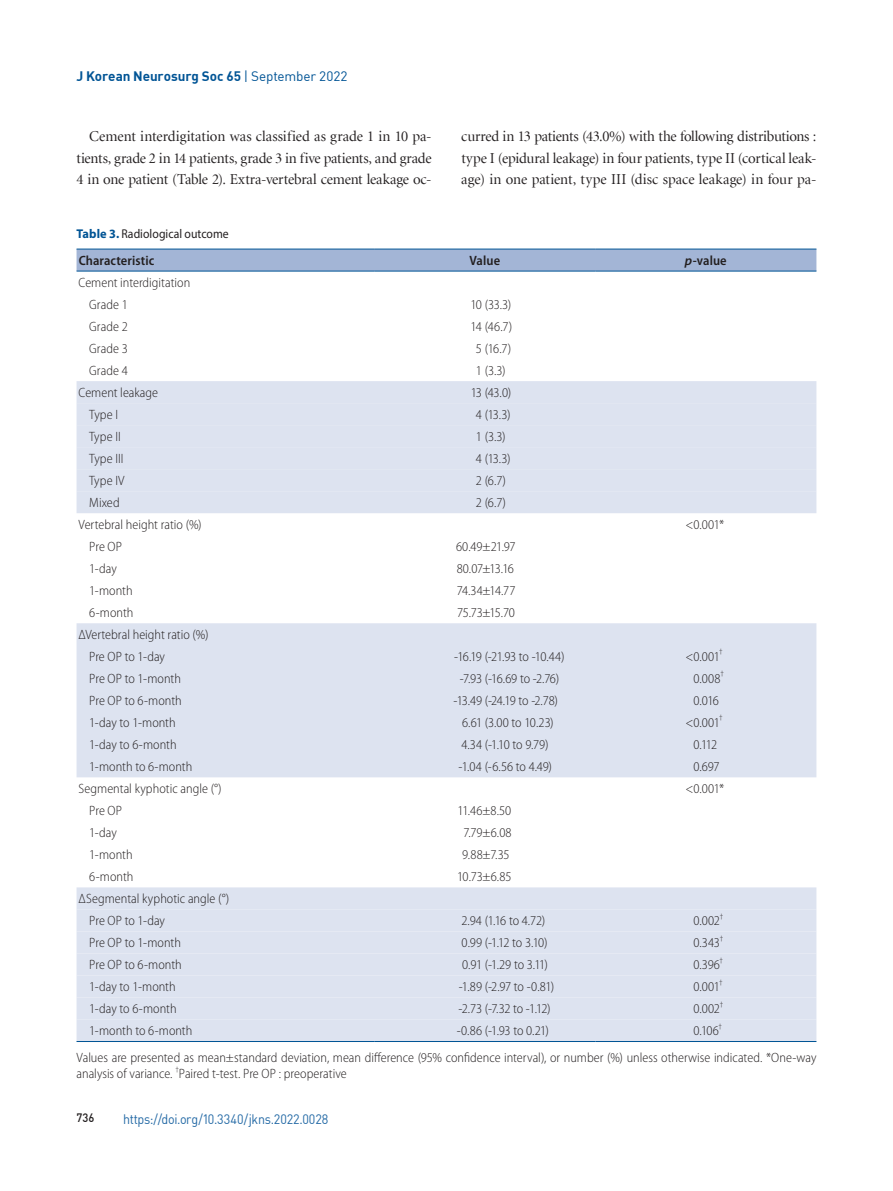
<style>
.page{position:relative;width:893px;height:1191px;background:#fff}
.page>*{position:absolute;margin:0;border:0;box-sizing:border-box;transform-origin:0 0}
.t1{font:15px/21.8px "Minion LT Display";letter-spacing:-.005em;color:#231f20;text-align:justify}
.t2{font:300 semi-condensed 13.5px/22px "Myriad Pro";color:#231f20}
.t3{font:13.5px "DIN";letter-spacing:-.015em;color:#2369a5;scale:.93 1}
.t4{font:700 13.5px "DIN";letter-spacing:-.005em;color:#005495}
.t5{font:600 semi-condensed 13.5px "Myriad Pro";letter-spacing:.005em;color:#231f20}
.t6{font:300 semi-condensed 13.5px "Myriad Pro";letter-spacing:-.04em;color:#231f20}
.t7{font:300 semi-condensed 13.5px "Myriad Pro";letter-spacing:-.03em;color:#231f20}
.t8{font:12.75px "Myriad Pro";letter-spacing:.005em;color:#231f20;scale:.92 1}
.t9{font:12px "Dinmed";color:#231f20;scale:.93 1}
.t10{font:300 semi-condensed 7.8px "Myriad Pro";color:#231f20}
.s1{font-weight:400}
.s2{font-weight:700;color:#005495}
.s3{font-style:italic;font-stretch:normal}
</style>
<div class="page">
<div style="left:77px;top:250px;width:739px;height:21px;background:#a3b5d6"></div>
<div style="left:77px;top:381px;width:739px;height:22px;background:#dde3f0"></div>
<svg style="left:77px;top:403px;width:739px;height:638px;fill:#dde3f0"></svg>
<div style="left:77px;top:623px;width:739px;height:154px;background:#dde3f0"></div>
<hr style="left:77px;top:249px;width:297px;height:1px;background:#005495">
<hr style="left:374px;top:249px;width:221px;height:1px;background:#005495">
<hr style="left:595px;top:249px;width:221px;height:1px;background:#005495">
<hr style="left:77px;top:271px;width:297px;height:1px;background:#005495">
<hr style="left:374px;top:271px;width:221px;height:1px;background:#005495">
<hr style="left:595px;top:271px;width:221px;height:1px;background:#005495">
<hr style="left:77px;top:1041px;width:297px;height:1px;background:#005495">
<hr style="left:374px;top:1041px;width:221px;height:1px;background:#005495">
<hr style="left:595px;top:1041px;width:221px;height:1px;background:#005495">
<p class="t4" style="left:76px;top:68px;width:273px">J Korean Neurosurg Soc 65 <span class="s1">| September 2022</span></p>
<p class="t1" style="left:76px;top:126px;width:357px;text-indent:13px">Cement interdigitation was classified as grade 1 in 10 pa&shy;tients, grade 2 in 14 patients, grade 3 in five patients, and grade 4 in one patient (Table 2). Extra-vertebral cement leakage oc-</p>
<p class="t1" style="left:461px;top:126px;width:357px">curred in 13 patients (43.0%) with the following distributions : type I (epidural leakage) in four patients, type II (cortical leak&shy;age) in one patient, type III (disc space leakage) in four pa-</p>
<p class="t8" style="left:77px;top:225px;width:167px"><span class="s2">Table 3.</span> Radiological outcome</p>
<p class="t5" style="left:79px;top:252px;width:77px">Characteristic</p>
<p class="t5" style="left:469px;top:252px;width:32px">Value</p>
<p class="t5" style="left:685px;top:252px;width:43px"><span class="s3">p</span>-value</p>
<p class="t2" style="left:89px;top:271px;width:103px;text-indent:-11px">Cement interdigitation<br>Grade 1</p>
<p class="t2" style="left:470px;top:293px;width:42px">10 (33.3)</p>
<p class="t2" style="left:89px;top:315px;width:40px">Grade 2</p>
<p class="t2" style="left:470px;top:315px;width:43px">14 (46.7)</p>
<p class="t2" style="left:89px;top:337px;width:40px">Grade 3</p>
<p class="t2" style="left:476px;top:337px;width:37px">5 (16.7)</p>
<p class="t2" style="left:89px;top:359px;width:40px">Grade 4</p>
<p class="t2" style="left:476px;top:359px;width:31px">1 (3.3)</p>
<p class="t2" style="left:79px;top:381px;width:81px">Cement leakage</p>
<p class="t2" style="left:471px;top:381px;width:42px">13 (43.0)</p>
<p class="t2" style="left:89px;top:403px;width:30px">Type I</p>
<p class="t2" style="left:476px;top:403px;width:36px">4 (13.3)</p>
<p class="t2" style="left:89px;top:425px;width:33px">Type II</p>
<p class="t2" style="left:476px;top:425px;width:31px">1 (3.3)</p>
<p class="t2" style="left:89px;top:447px;width:36px">Type III</p>
<p class="t2" style="left:476px;top:447px;width:36px">4 (13.3)</p>
<p class="t2" style="left:89px;top:469px;width:37px">Type IV</p>
<p class="t2" style="left:476px;top:469px;width:32px">2 (6.7)</p>
<p class="t2" style="left:89px;top:491px;width:32px">Mixed</p>
<p class="t2" style="left:476px;top:491px;width:32px">2 (6.7)</p>
<p class="t2" style="left:79px;top:513px;width:125px">Vertebral height ratio (%)</p>
<p class="t2" style="left:685px;top:513px;width:40px">&lt;0.001*</p>
<p class="t2" style="left:89px;top:535px;width:34px">Pre OP</p>
<p class="t2" style="left:456px;top:535px;width:61px">60.49±21.97</p>
<p class="t2" style="left:89px;top:557px;width:29px">1-day</p>
<p class="t2" style="left:457px;top:557px;width:59px">80.07±13.16</p>
<p class="t2" style="left:89px;top:579px;width:45px">1-month</p>
<p class="t2" style="left:457px;top:579px;width:60px">74.34±14.77</p>
<p class="t2" style="left:89px;top:601px;width:46px">6-month</p>
<p class="t2" style="left:457px;top:601px;width:59px">75.73±15.70</p>
<p class="t2" style="left:89px;top:623px;width:121px;text-indent:-11px">ΔVertebral height ratio (%)<br>Pre OP to 1-day</p>
<p class="t6" style="left:454px;top:648px;width:112px">-16.19 (-21.93 to -10.44)</p>
<p class="t2" style="left:685px;top:645px;width:36px">&lt;0.001</p>
<p class="t10" style="left:719px;top:647px;width:5px">†</p>
<p class="t2" style="left:89px;top:667px;width:93px">Pre OP to 1-month</p>
<p class="t2" style="left:460px;top:667px;width:101px">-7.93 (-16.69 to -2.76)</p>
<p class="t2" style="left:693px;top:667px;width:29px">0.008</p>
<p class="t10" style="left:720px;top:669px;width:5px">†</p>
<p class="t2" style="left:89px;top:689px;width:94px">Pre OP to 6-month</p>
<p class="t7" style="left:453px;top:692px;width:106px">-13.49 (-24.19 to -2.78)</p>
<p class="t2" style="left:693px;top:689px;width:27px">0.016</p>
<p class="t2" style="left:89px;top:711px;width:88px">1-day to 1-month</p>
<p class="t2" style="left:462px;top:711px;width:93px">6.61 (3.00 to 10.23)</p>
<p class="t2" style="left:685px;top:711px;width:36px">&lt;0.001</p>
<p class="t10" style="left:719px;top:713px;width:5px">†</p>
<p class="t2" style="left:89px;top:733px;width:89px">1-day to 6-month</p>
<p class="t2" style="left:461px;top:733px;width:89px">4.34 (-1.10 to 9.79)</p>
<p class="t2" style="left:693px;top:733px;width:25px">0.112</p>
<p class="t2" style="left:89px;top:755px;width:105px">1-month to 6-month</p>
<p class="t2" style="left:458px;top:755px;width:95px">-1.04 (-6.56 to 4.49)</p>
<p class="t2" style="left:693px;top:755px;width:28px">0.697</p>
<p class="t2" style="left:79px;top:777px;width:145px">Segmental kyphotic angle (°)</p>
<p class="t2" style="left:685px;top:777px;width:40px">&lt;0.001*</p>
<p class="t2" style="left:89px;top:799px;width:34px">Pre OP</p>
<p class="t2" style="left:458px;top:799px;width:55px">11.46±8.50</p>
<p class="t2" style="left:89px;top:821px;width:29px">1-day</p>
<p class="t2" style="left:463px;top:821px;width:50px">7.79±6.08</p>
<p class="t2" style="left:89px;top:843px;width:45px">1-month</p>
<p class="t2" style="left:462px;top:843px;width:49px">9.88±7.35</p>
<p class="t2" style="left:89px;top:865px;width:46px">6-month</p>
<p class="t2" style="left:457px;top:865px;width:56px">10.73±6.85</p>
<p class="t2" style="left:89px;top:887px;width:142px;text-indent:-11px">ΔSegmental kyphotic angle (°)<br>Pre OP to 1-day</p>
<p class="t2" style="left:462px;top:909px;width:85px">2.94 (1.16 to 4.72)</p>
<p class="t2" style="left:693px;top:909px;width:28px">0.002</p>
<p class="t10" style="left:720px;top:911px;width:5px">†</p>
<p class="t2" style="left:89px;top:931px;width:93px">Pre OP to 1-month</p>
<p class="t2" style="left:462px;top:931px;width:88px">0.99 (-1.12 to 3.10)</p>
<p class="t2" style="left:693px;top:931px;width:28px">0.343</p>
<p class="t10" style="left:720px;top:933px;width:5px">†</p>
<p class="t2" style="left:89px;top:953px;width:94px">Pre OP to 6-month</p>
<p class="t2" style="left:462px;top:953px;width:87px">0.91 (-1.29 to 3.11)</p>
<p class="t2" style="left:693px;top:953px;width:28px">0.396</p>
<p class="t10" style="left:720px;top:955px;width:5px">†</p>
<p class="t2" style="left:89px;top:975px;width:88px">1-day to 1-month</p>
<p class="t2" style="left:459px;top:975px;width:97px">-1.89 (-2.97 to -0.81)</p>
<p class="t2" style="left:693px;top:975px;width:28px">0.001</p>
<p class="t10" style="left:719px;top:977px;width:5px">†</p>
<p class="t2" style="left:89px;top:997px;width:89px">1-day to 6-month</p>
<p class="t2" style="left:458px;top:997px;width:94px">-2.73 (-7.32 to -1.12)</p>
<p class="t2" style="left:693px;top:997px;width:28px">0.002</p>
<p class="t10" style="left:720px;top:999px;width:5px">†</p>
<p class="t2" style="left:89px;top:1019px;width:105px">1-month to 6-month</p>
<p class="t2" style="left:457px;top:1019px;width:94px">-0.86 (-1.93 to 0.21)</p>
<p class="t2" style="left:693px;top:1019px;width:27px">0.106</p>
<p class="t10" style="left:718px;top:1021px;width:5px">†</p>
<p class="t2" style="left:77px;top:1048px;width:741px;line-height:16.5px">Values are presented as mean±standard deviation, mean difference (95% confidence interval), or number (%) unless otherwise indicated. *One-way analysis of variance.</p>
<p class="t10" style="left:175px;top:1064px;width:5px">†</p>
<p class="t2" style="left:179px;top:1062px;width:169px">Paired t-test. Pre OP : preoperative</p>
<p class="t9" style="left:77px;top:1109px;width:21px">736</p>
<p class="t3" style="left:123px;top:1110px;width:222px">https://doi.org/10.3340/jkns.2022.0028</p>
</div>
